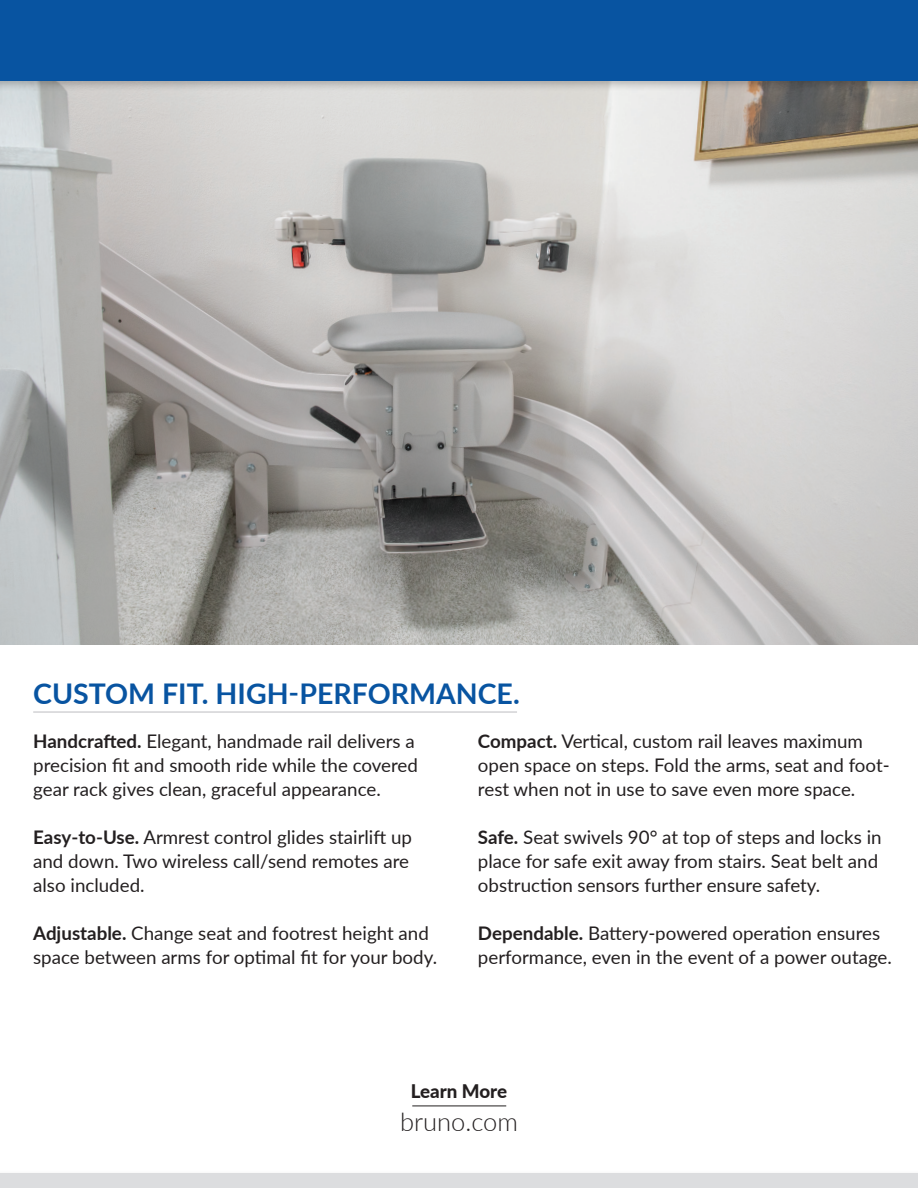
<style>
.page{position:relative;width:918px;height:1188px;background:#fff}
.page>*{position:absolute;margin:0;border:0;box-sizing:border-box;transform-origin:0 0}
.t1{font:700 28.5px "Lato";color:#0854a1}
.t2{font:300 25.5px "Lato";color:#231f20}
.t3{font:18.75px/24px "Lato";color:#231f20}
.t4{font:800 18.75px "Lato";color:#231f20}
.s1{font-weight:700}
</style>
<div class="page">
<img style="left:0;top:92px;width:918px;height:553px">
<div style="left:0;top:0;width:918px;height:92px;background:#231f20;opacity:.27"></div>
<div style="left:0;top:0;width:918px;height:81px;background:#0854a1"></div>
<div style="left:0;top:1169px;width:918px;height:19px;background:#231f20;opacity:.27"></div>
<div style="left:0;top:1174px;width:918px;height:14px;background:#dcdddf"></div>
<hr style="left:33px;top:712px;width:484px;height:1px;background:#bcbdc0">
<hr style="left:412px;top:1106px;width:94px;height:1px;background:#231f20">
<h1 class="t1" style="left:33px;top:673px;width:488px">CUSTOM FIT. HIGH-PERFORMANCE.</h1>
<p class="t3" style="left:33px;top:728px;width:386px"><span class="s1">Handcrafted.</span> Elegant, handmade rail delivers a precision fit and smooth ride while the covered gear rack gives clean, graceful appearance.</p>
<p class="t3" style="left:33px;top:824px;width:380px"><span class="s1">Easy-to-Use.</span> Armrest control glides stairlift up and down. Two wireless call/send remotes are also included.</p>
<p class="t3" style="left:33px;top:920px;width:405px"><span class="s1">Adjustable.</span> Change seat and footrest height and space between arms for optimal fit for your body.</p>
<p class="t3" style="left:478px;top:728px;width:413px"><span class="s1">Compact.</span> Vertical, custom rail leaves maximum open space on steps. Fold the arms, seat and foot&shy;rest when not in use to save even more space.</p>
<p class="t3" style="left:478px;top:824px;width:405px"><span class="s1">Safe.</span> Seat swivels 90° at top of steps and locks in place for safe exit away from stairs. Seat belt and obstruction sensors further ensure safety.</p>
<p class="t3" style="left:478px;top:920px;width:415px"><span class="s1">Dependable.</span> Battery-powered operation ensures performance, even in the event of a power outage.</p>
<p class="t4" style="left:411px;top:1077px;width:98px">Learn More</p>
<h2 class="t2" style="left:400px;top:1104px;width:119px">bruno.com</h2>
</div>
